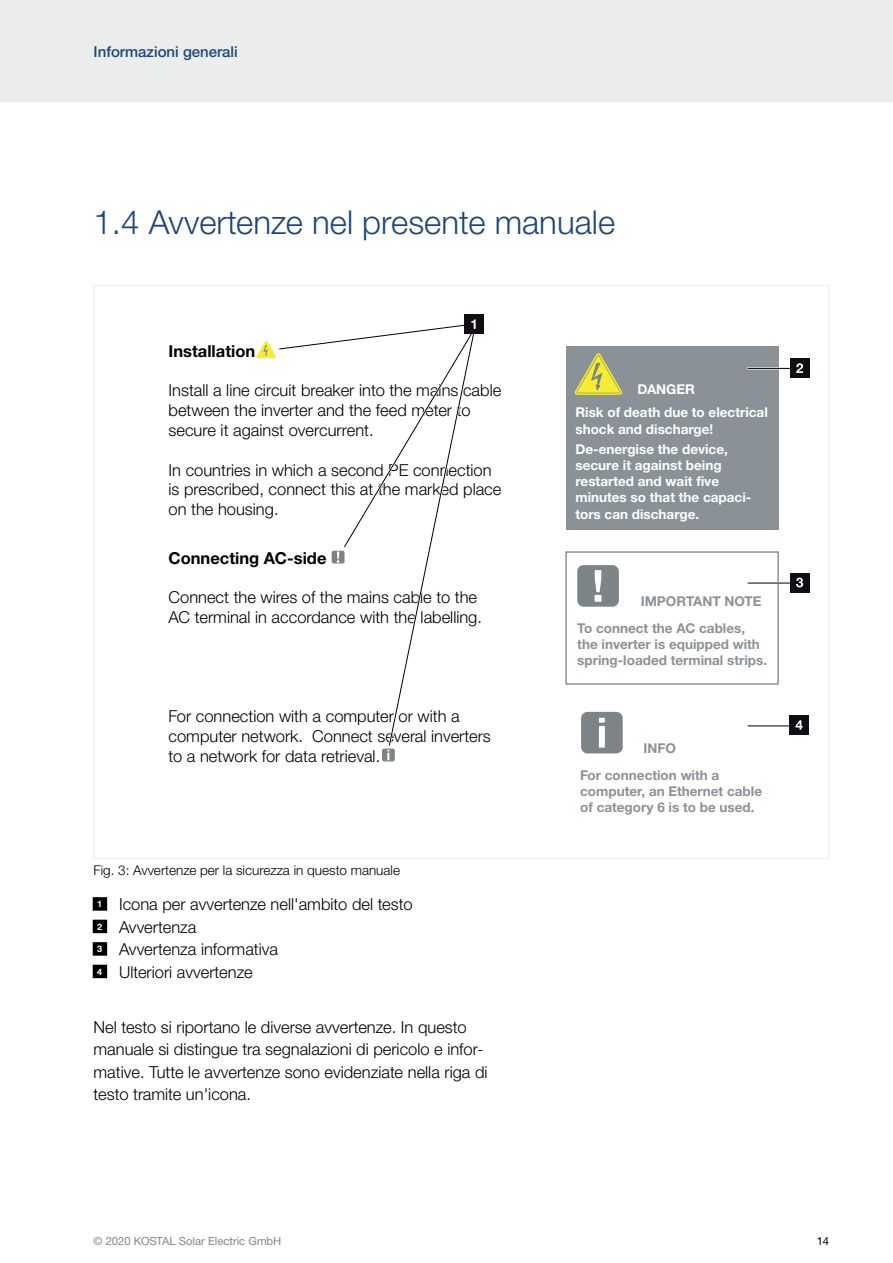
<style>
.page{position:relative;width:893px;height:1263px;background:#fff}
.page>*{position:absolute;margin:0;border:0;box-sizing:border-box;transform-origin:0 0}
.t1{font:300 33px "Helvetica Neue LTW1 G";color:#1e467d}
.t2{font:300 16.5px/19.8px "Helvetica Neue LTW1 G";color:#000}
.t3{font:700 16.5px "Helvetica Neue LTW1 G";color:#000}
.t4{font:500 15px "Helvetica Neue LTW1 G";color:#1e467d}
.t5{font:700 13.5px/26.5px "Helvetica Neue LTW1 G";color:#8a9297}
.t6{font:700 13.5px/16.2px "Helvetica Neue LTW1 G";color:#fff}
.t7{font:300 13.5px "Helvetica Neue LTW1 G";color:#000}
.t8{font:11.25px "Helvetica Neue LTW1 G";color:#828787}
.t9{font:11.25px "Helvetica Neue LTW1 G";color:#000}
</style>
<div class="page">
<div style="left:0;top:0;width:893px;height:102px;background:#ebeded"></div>
<div style="left:93px;top:897px;width:14px;height:14px;background:#000"></div>
<div style="left:93px;top:920px;width:14px;height:13px;background:#000"></div>
<div style="left:93px;top:942px;width:14px;height:14px;background:#000"></div>
<div style="left:93px;top:965px;width:14px;height:13px;background:#000"></div>
<div style="left:566px;top:347px;width:212px;height:183px;background:#8a9297"></div>
<svg style="left:574px;top:353px;width:49px;height:42px"></svg>
<div style="left:577px;top:565px;width:42px;height:42px;background:#7d8488;border-radius:6px"></div>
<svg style="left:595px;top:570px;width:6px;height:32px"></svg>
<div style="left:565px;top:551px;width:214px;height:134px;border:2px solid #8a9297"></div>
<div style="left:581px;top:712px;width:42px;height:41px;background:#7d8488;border-radius:6px"></div>
<svg style="left:599px;top:718px;width:6px;height:30px"></svg>
<div style="left:464px;top:315px;width:20px;height:19px;background:#120c15"></div>
<svg style="left:256px;top:319px;width:220px;height:441px"></svg>
<hr style="left:748px;top:367px;width:60px;height:2px;background:#fff">
<hr style="left:748px;top:368px;width:60px;height:1px;background:#000">
<div style="left:790px;top:359px;width:19px;height:19px;background:#120c15"></div>
<svg style="left:796px;top:363px;width:7px;height:10px"></svg>
<hr style="left:748px;top:582px;width:60px;height:2px;background:#fff">
<hr style="left:748px;top:583px;width:60px;height:1px;background:#000">
<hr style="left:748px;top:726px;width:60px;height:1px;background:#000">
<div style="left:790px;top:573px;width:19px;height:19px;background:#120c15"></div>
<svg style="left:796px;top:578px;width:7px;height:9px"></svg>
<div style="left:789px;top:716px;width:20px;height:19px;background:#120c15"></div>
<svg style="left:796px;top:720px;width:7px;height:10px"></svg>
<p class="t4" style="left:94px;top:43px;width:146px">Informazioni generali</p>
<h1 class="t1" style="left:94px;top:202px;width:523px">1.4 Avvertenze nel presente manuale</h1>
<p class="t3" style="left:169px;top:341px;width:88px">Installation</p>
<p class="t2" style="left:169px;top:381px;width:334px">Install a line circuit breaker into the mains cable between the inverter and the feed meter to secure it against overcurrent.</p>
<p class="t2" style="left:169px;top:460px;width:334px">In countries in which a second PE connection is prescribed, connect this at the marked place on the housing.</p>
<p class="t3" style="left:169px;top:548px;width:159px">Connecting AC-side</p>
<p class="t2" style="left:169px;top:588px;width:315px">Connect the wires of the mains cable to the<br>AC terminal in accordance with the labelling.</p>
<p class="t2" style="left:169px;top:706px;width:324px">For connection with a computer or with a computer network. Connect several inverters to a network for data retrieval.</p>
<p class="t7" style="left:94px;top:862px;width:308px">Fig. 3: Avvertenze per la sicurezza in questo manuale</p>
<p class="t2" style="left:97px;top:893px;width:317px;line-height:22.5px"><sup>1</sup> Icona per avvertenze nell'ambito del testo<br><sup>2</sup> Avvertenza<br><sup>3</sup> Avvertenza informativa<br><sup>4</sup> Ulteriori avvertenze</p>
<p class="t2" style="left:94px;top:1015px;width:396px;line-height:22.5px">Nel testo si riportano le diverse avvertenze. In questo manuale si distingue tra segnalazioni di pericolo e infor&shy;mative. Tutte le avvertenze sono evidenziate nella riga di testo tramite un'icona.</p>
<p class="t6" style="left:637px;top:381px;width:59px">DANGER</p>
<p class="t6" style="left:575px;top:404px;width:194px">Risk of death due to electrical shock and discharge!</p>
<p class="t6" style="left:575px;top:441px;width:177px">De-energise the device, secure it against being restarted and wait five minutes so that the capaci&shy;tors can discharge.</p>
<p class="t5" style="left:577px;top:588px;width:186px;text-indent:63px">IMPORTANT NOTE<br>To connect the AC cables,</p>
<p class="t5" style="left:577px;top:636px;width:191px;line-height:16.2px">the inverter is equipped with spring-loaded terminal strips.</p>
<p class="t5" style="left:580px;top:735px;width:141px;text-indent:63px">INFO<br>For connection with a</p>
<p class="t5" style="left:580px;top:783px;width:183px;line-height:16.2px">computer, an Ethernet cable of category 6 is to be used.</p>
<p class="t8" style="left:94px;top:1234px;width:189px">© 2020 KOSTAL Solar Electric GmbH</p>
<p class="t9" style="left:817px;top:1234px;width:14px">14</p>
</div>
